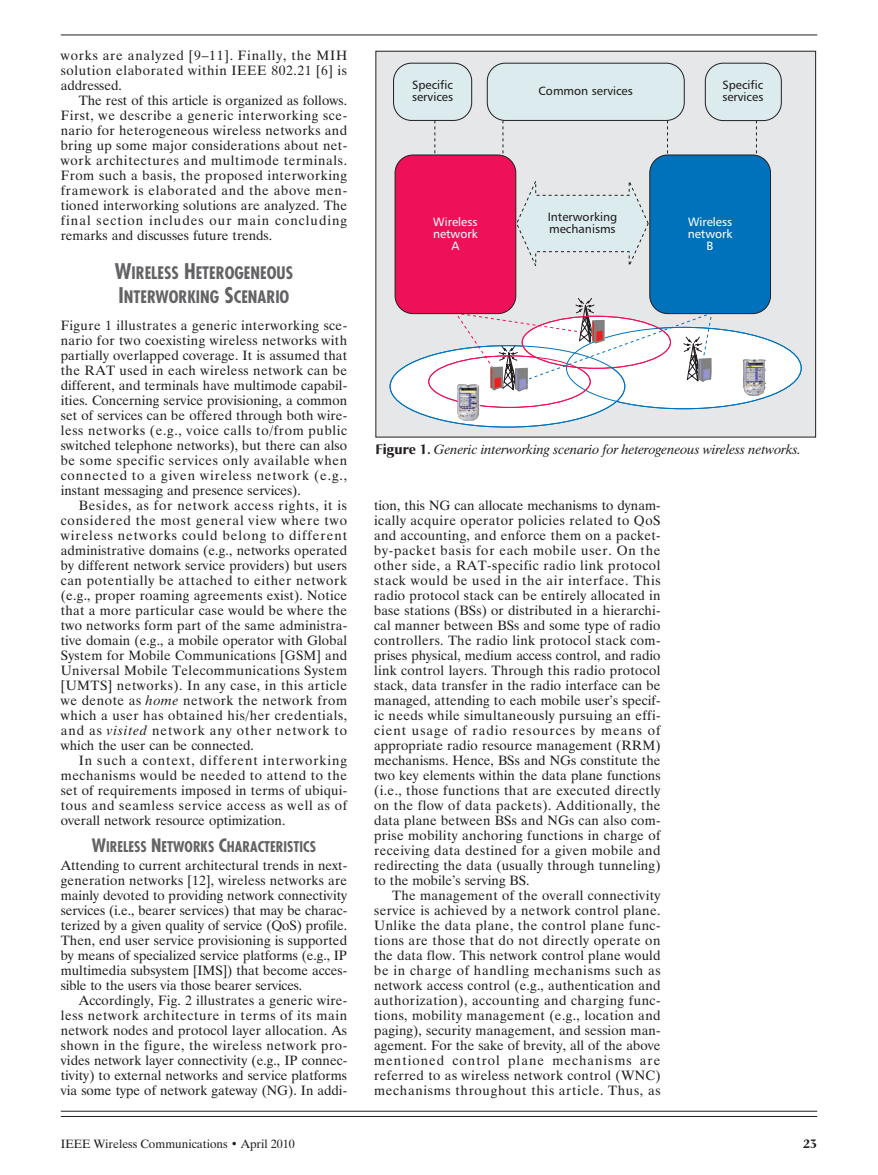
<style>
.page{position:relative;width:878px;height:1175px;background:#fff}
.page>*{position:absolute;margin:0;border:0;box-sizing:border-box;transform-origin:0 0}
.t1{font:700 condensed 16.8px/24px "Futura";color:#636366}
.t2{font:700 condensed 14.4px "Futura";color:#636366}
.t3{font:13.5px/15px "Dutch 801 BT";color:#231f20;text-align:justify}
.t4{font:italic 13.5px "Dutch 801 BT";color:#231f20}
.t5{font:12px/12px "Humanist 777 BT Roman B";color:#231f20}
.t6{font:12px "Dutch 801 BT";color:#231f20}
.t7{font:12px/12px "Humanist 777 BT Roman B";color:#fff;text-align:center}
.t8{font:700 12px "Christiana";color:#231f20}
.s1{font-size:21px}
.s2{font-style:italic}
.s3{font-size:18px}
.s4{font-family:"Christiana";font-weight:700;font-style:normal}
</style>
<div class="page">
<hr style="left:61px;top:35px;width:756px;height:1px;background:#231f20">
<hr style="left:61px;top:1116px;width:756px;height:1px;background:#231f20">
<hr style="left:61px;top:1110px;width:756px;height:1px;background:#231f20">
<div style="left:376px;top:51px;width:439px;height:386px;background:#e6e7e9"></div>
<svg style="left:667px;top:121px;width:1px;height:34px"></svg>
<svg style="left:756px;top:121px;width:1px;height:35px"></svg>
<svg style="left:434px;top:121px;width:1px;height:34px"></svg>
<svg style="left:502px;top:121px;width:1px;height:35px"></svg>
<div style="left:566px;top:327px;width:235px;height:82px;background:#fff;border-radius:50%"></div>
<div style="left:390px;top:346px;width:234px;height:81px;background:#fff;border-radius:50%"></div>
<svg style="left:516px;top:178px;width:133px;height:91px"></svg>
<svg style="left:454px;top:293px;width:258px;height:71px"></svg>
<img style="left:457px;top:320px;width:309px;height:101px">
<div style="left:705px;top:63px;width:76px;height:58px;background:#dcecee;border-radius:18px"></div>
<div style="left:705px;top:63px;width:76px;height:58px;border:1px solid #231f20;border-radius:18px"></div>
<div style="left:393px;top:63px;width:78px;height:57px;background:#dcecee;border-radius:18px"></div>
<div style="left:393px;top:63px;width:79px;height:58px;border:1px solid #231f20;border-radius:18px"></div>
<div style="left:487px;top:63px;width:197px;height:57px;background:#dcecee;border-radius:18px"></div>
<div style="left:487px;top:63px;width:197px;height:58px;border:1px solid #231f20;border-radius:18px"></div>
<div style="left:395px;top:155px;width:121px;height:158px;background:#ee1059;border-radius:18px"></div>
<div style="left:394px;top:155px;width:122px;height:159px;border:1px solid #231f20;border-radius:18px"></div>
<div style="left:649px;top:155px;width:121px;height:158px;background:#0072bc;border-radius:18px"></div>
<div style="left:649px;top:155px;width:121px;height:159px;border:1px solid #231f20;border-radius:18px"></div>
<p class="t3" style="left:61px;top:49px;width:288px">works are analyzed [9–11]. Finally, the MIH solution elaborated within IEEE 802.21 [6] is addressed.</p>
<p class="t3" style="left:61px;top:94px;width:288px;text-indent:18px">The rest of this article is organized as follows.<br>First, we describe a generic interworking sce&shy;nario for heterogeneous wireless networks and bring up some major considerations about net&shy;work architectures and multimode terminals.<br>From such a basis, the proposed interworking framework is elaborated and the above men&shy;tioned interworking solutions are analyzed. The final section includes our main concluding remarks and discusses future trends.</p>
<p class="t1" style="left:115px;top:262px;width:180px"><span class="s1">W</span>IRELESS <span class="s1">H</span>ETEROGENEOUS<br><span class="s1">I</span>NTERWORKING <span class="s1">S</span>CENARIO</p>
<p class="t3" style="left:61px;top:319px;width:288px">Figure 1 illustrates a generic interworking sce&shy;nario for two coexisting wireless networks with partially overlapped coverage. It is assumed that the RAT used in each wireless network can be different, and terminals have multimode capabil&shy;ities. Concerning service provisioning, a common set of services can be offered through both wire&shy;less networks (e.g., voice calls to/from public switched telephone networks), but there can also be some specific services only available when connected to a given wireless network (e.g., instant messaging and presence services).</p>
<p class="t3" style="left:61px;top:499px;width:288px;text-indent:18px">Besides, as for network access rights, it is considered the most general view where two wireless networks could belong to different administrative domains (e.g., networks operated by different network service providers) but users can potentially be attached to either network (e.g., proper roaming agreements exist). Notice that a more particular case would be where the two networks form part of the same administra&shy;tive domain (e.g., a mobile operator with Global System for Mobile Communications [GSM] and Universal Mobile Telecommunications System [UMTS] networks). In any case, in this article we denote as <span class="s2">home</span> network the network from which a user has obtained his/her credentials, and as <span class="s2">visited</span> network any other network to which the user can be connected.</p>
<p class="t3" style="left:61px;top:754px;width:288px;text-indent:18px">In such a context, different interworking mechanisms would be needed to attend to the set of requirements imposed in terms of ubiqui&shy;tous and seamless service access as well as of overall network resource optimization.</p>
<p class="t2" style="left:92px;top:840px;width:225px"><span class="s3">W</span>IRELESS <span class="s3">N</span>ETWORKS <span class="s3">C</span>HARACTERISTICS</p>
<p class="t3" style="left:61px;top:859px;width:288px">Attending to current architectural trends in next&shy;generation networks [12], wireless networks are mainly devoted to providing network connectivity services (i.e., bearer services) that may be charac&shy;terized by a given quality of service (QoS) profile.<br>Then, end user service provisioning is supported by means of specialized service platforms (e.g., IP multimedia subsystem [IMS]) that become acces&shy;sible to the users via those bearer services.</p>
<p class="t3" style="left:61px;top:994px;width:288px;text-indent:18px">Accordingly, Fig. 2 illustrates a generic wire&shy;less network architecture in terms of its main network nodes and protocol layer allocation. As shown in the figure, the wireless network pro&shy;vides network layer connectivity (e.g., IP connec&shy;tivity) to external networks and service platforms via some type of network gateway (NG). In addi-</p>
<p class="t5" style="left:412px;top:80px;width:43px">Specific services</p>
<p class="t5" style="left:722px;top:80px;width:43px">Specific services</p>
<p class="t5" style="left:538px;top:86px;width:96px">Common services</p>
<p class="t5" style="left:547px;top:212px;width:71px">Interworking mechanisms</p>
<p class="t7" style="left:433px;top:217px;width:46px">Wireless network<br>A</p>
<p class="t7" style="left:687px;top:217px;width:46px">Wireless network<br>B</p>
<p class="t4" style="left:375px;top:444px;width:427px"><span class="s4">Figure 1.</span> Generic interworking scenario for heterogeneous wireless networks.</p>
<p class="t3" style="left:374px;top:499px;width:288px">tion, this NG can allocate mechanisms to dynam&shy;ically acquire operator policies related to QoS and accounting, and enforce them on a packet&shy;by-packet basis for each mobile user. On the other side, a RAT-specific radio link protocol stack would be used in the air interface. This radio protocol stack can be entirely allocated in base stations (BSs) or distributed in a hierarchi&shy;cal manner between BSs and some type of radio controllers. The radio link protocol stack com&shy;prises physical, medium access control, and radio link control layers. Through this radio protocol stack, data transfer in the radio interface can be managed, attending to each mobile user’s specif&shy;ic needs while simultaneously pursuing an effi&shy;cient usage of radio resources by means of appropriate radio resource management (RRM) mechanisms. Hence, BSs and NGs constitute the two key elements within the data plane functions (i.e., those functions that are executed directly on the flow of data packets). Additionally, the data plane between BSs and NGs can also com&shy;prise mobility anchoring functions in charge of receiving data destined for a given mobile and redirecting the data (usually through tunneling) to the mobile’s serving BS.</p>
<p class="t3" style="left:374px;top:889px;width:288px;text-indent:18px">The management of the overall connectivity service is achieved by a network control plane.<br>Unlike the data plane, the control plane func&shy;tions are those that do not directly operate on the data flow. This network control plane would be in charge of handling mechanisms such as network access control (e.g., authentication and authorization), accounting and charging func&shy;tions, mobility management (e.g., location and paging), security management, and session man&shy;agement. For the sake of brevity, all of the above mentioned control plane mechanisms are referred to as wireless network control (WNC) mechanisms throughout this article. Thus, as</p>
<p class="t6" style="left:61px;top:1139px;width:235px">IEEE Wireless Communications • April 2010</p>
<p class="t8" style="left:803px;top:1138px;width:15px">23</p>
</div>
